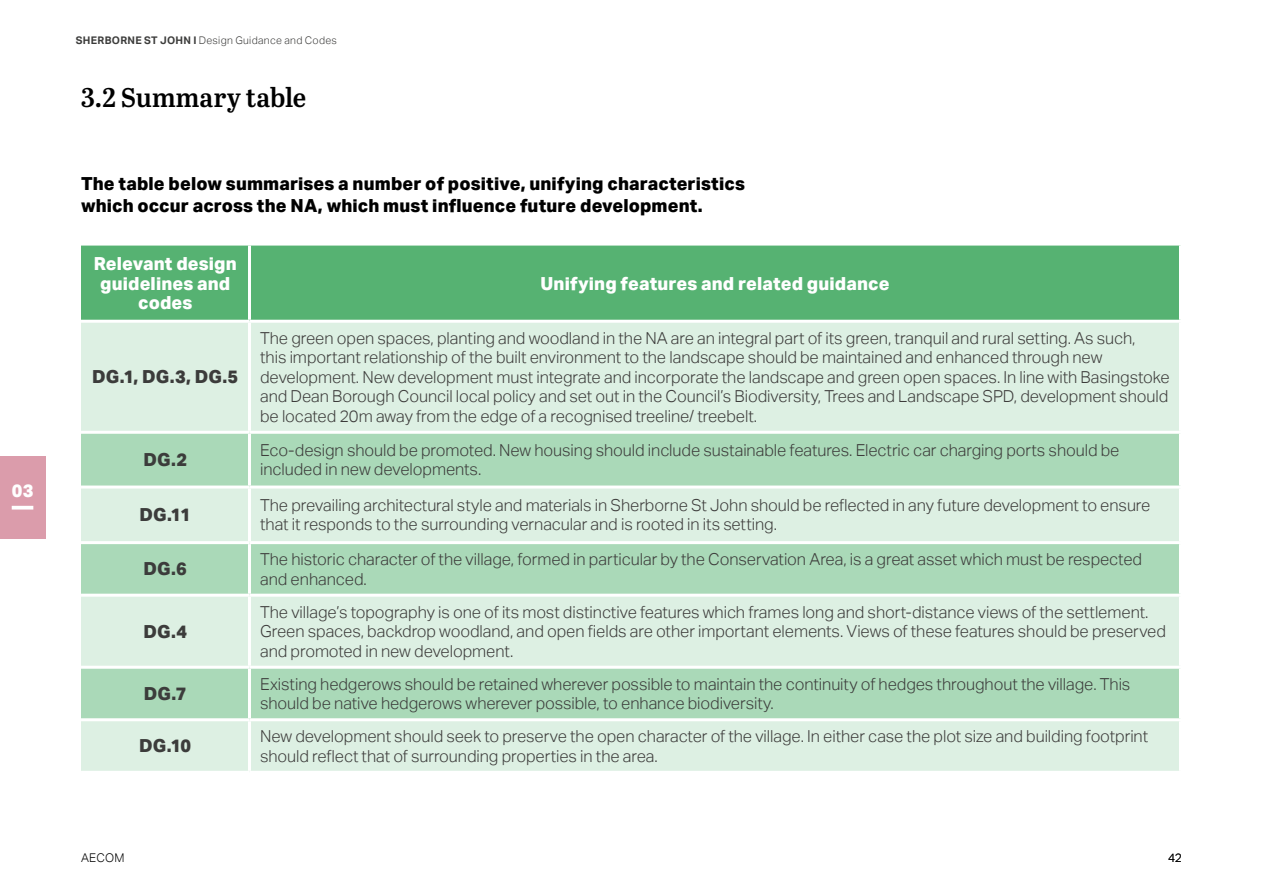
<style>
.page{position:relative;width:1263px;height:893px;background:#fff}
.page>*{position:absolute;margin:0;border:0;box-sizing:border-box;transform-origin:0 0}
.t1{font:27px "Abril Titling Sb";color:#000}
.t2{font:800 18px/22.5px "AECOM Sans";letter-spacing:.005em;color:#000}
.t3{font:800 18px/19.5px "AECOM Sans";letter-spacing:.005em;color:#fff;text-align:center}
.t4{font:800 18px "AECOM Sans";color:#3c3c3b}
.t5{font:300 16.5px/19.5px "AECOM Sans";letter-spacing:-.005em;color:#3d3c3b}
.t6{font:300 16.5px/19.5px "AECOM Sans";letter-spacing:-.005em;color:#3c3c3b}
.t7{font:300 12px "AECOM Sans";letter-spacing:.015em;color:#000}
.t8{font:300 10.5px "AECOM Sans";letter-spacing:.03em;color:#3c3c3b}
.s1{font-weight:700}
</style>
<div class="page">
<div style="left:0;top:456px;width:45px;height:83px;background:#db9cab"></div>
<svg style="left:12px;top:506px;width:21px;height:4px"></svg>
<div style="left:81px;top:246px;width:1098px;height:74px;background:#56b272"></div>
<div style="left:81px;top:323px;width:1098px;height:448px;background:#ddf0e3"></div>
<svg style="left:81px;top:434px;width:1098px;height:284px;background:#c1e3cb"></svg>
<hr style="left:248px;top:246px;width:3px;height:74px;background:#fff">
<hr style="left:249px;top:431px;width:933px;height:3px;background:#fff">
<hr style="left:81px;top:431px;width:168px;height:3px;background:#fff">
<hr style="left:248px;top:434px;width:3px;height:51px;background:#fff">
<hr style="left:248px;top:323px;width:3px;height:108px;background:#fff">
<hr style="left:81px;top:485px;width:168px;height:3px;background:#fff">
<hr style="left:249px;top:485px;width:933px;height:3px;background:#fff">
<hr style="left:248px;top:488px;width:3px;height:53px;background:#fff">
<hr style="left:248px;top:597px;width:3px;height:69px;background:#fff">
<hr style="left:248px;top:721px;width:3px;height:50px;background:#fff">
<hr style="left:81px;top:541px;width:168px;height:3px;background:#fff">
<hr style="left:249px;top:541px;width:933px;height:3px;background:#fff">
<hr style="left:248px;top:544px;width:3px;height:50px;background:#fff">
<hr style="left:81px;top:594px;width:168px;height:3px;background:#fff">
<hr style="left:249px;top:594px;width:933px;height:3px;background:#fff">
<hr style="left:81px;top:666px;width:168px;height:3px;background:#fff">
<hr style="left:249px;top:666px;width:933px;height:3px;background:#fff">
<hr style="left:248px;top:669px;width:3px;height:49px;background:#fff">
<hr style="left:81px;top:718px;width:168px;height:3px;background:#fff">
<hr style="left:249px;top:718px;width:933px;height:3px;background:#fff">
<p class="t3" style="left:12px;top:481px;width:23px">03</p>
<p class="t8" style="left:76px;top:34px;width:263px"><span class="s1">SHERBORNE ST JOHN I</span> Design Guidance and Codes</p>
<h1 class="t1" style="left:81px;top:77px;width:227px">3.2 Summary table</h1>
<p class="t2" style="left:81px;top:172px;width:665px">The table below summarises a number of positive, unifying characteristics which occur across the NA, which must influence future development.</p>
<p class="t3" style="left:94px;top:254px;width:145px">Relevant design guidelines and codes</p>
<p class="t4" style="left:92px;top:365px;width:147px">DG.1, DG.3, DG.5</p>
<p class="t3" style="left:540px;top:273px;width:351px">Unifying features and related guidance</p>
<p class="t5" style="left:260px;top:328px;width:911px">The green open spaces, planting and woodland in the NA are an integral part of its green, tranquil and rural setting. As such,<br>this important relationship of the built environment to the landscape should be maintained and enhanced through new development. New development must integrate and incorporate the landscape and green open spaces. In line with Basingstoke and Dean Borough Council local policy and set out in the Council’s Biodiversity, Trees and Landscape SPD, development should be located 20m away from the edge of a recognised treeline/ treebelt.</p>
<p class="t4" style="left:143px;top:448px;width:45px">DG.2</p>
<p class="t5" style="left:260px;top:440px;width:861px">Eco-design should be promoted. New housing should include sustainable features. Electric car charging ports should be included in new developments.</p>
<p class="t4" style="left:140px;top:503px;width:53px">DG.11</p>
<p class="t5" style="left:260px;top:495px;width:892px">The prevailing architectural style and materials in Sherborne St John should be reflected in any future development to ensure that it responds to the surrounding vernacular and is rooted in its setting.</p>
<p class="t4" style="left:144px;top:557px;width:45px">DG.6</p>
<p class="t5" style="left:260px;top:550px;width:883px">The historic character of the village, formed in particular by the Conservation Area, is a great asset which must be respected and enhanced.</p>
<p class="t4" style="left:143px;top:620px;width:45px">DG.4</p>
<p class="t5" style="left:260px;top:602px;width:907px">The village’s topography is one of its most distinctive features which frames long and short-distance views of the settlement.<br>Green spaces, backdrop woodland, and open fields are other important elements. Views of these features should be preserved and promoted in new development.</p>
<p class="t4" style="left:144px;top:682px;width:44px">DG.7</p>
<p class="t6" style="left:260px;top:674px;width:872px">Existing hedgerows should be retained wherever possible to maintain the continuity of hedges throughout the village. This should be native hedgerows wherever possible, to enhance biodiversity.</p>
<p class="t4" style="left:139px;top:735px;width:53px">DG.10</p>
<p class="t5" style="left:260px;top:727px;width:889px">New development should seek to preserve the open character of the village. In either case the plot size and building footprint should reflect that of surrounding properties in the area.</p>
<p class="t7" style="left:81px;top:851px;width:45px">AECOM</p>
<p class="t7" style="left:1168px;top:851px;width:15px">42</p>
</div>
